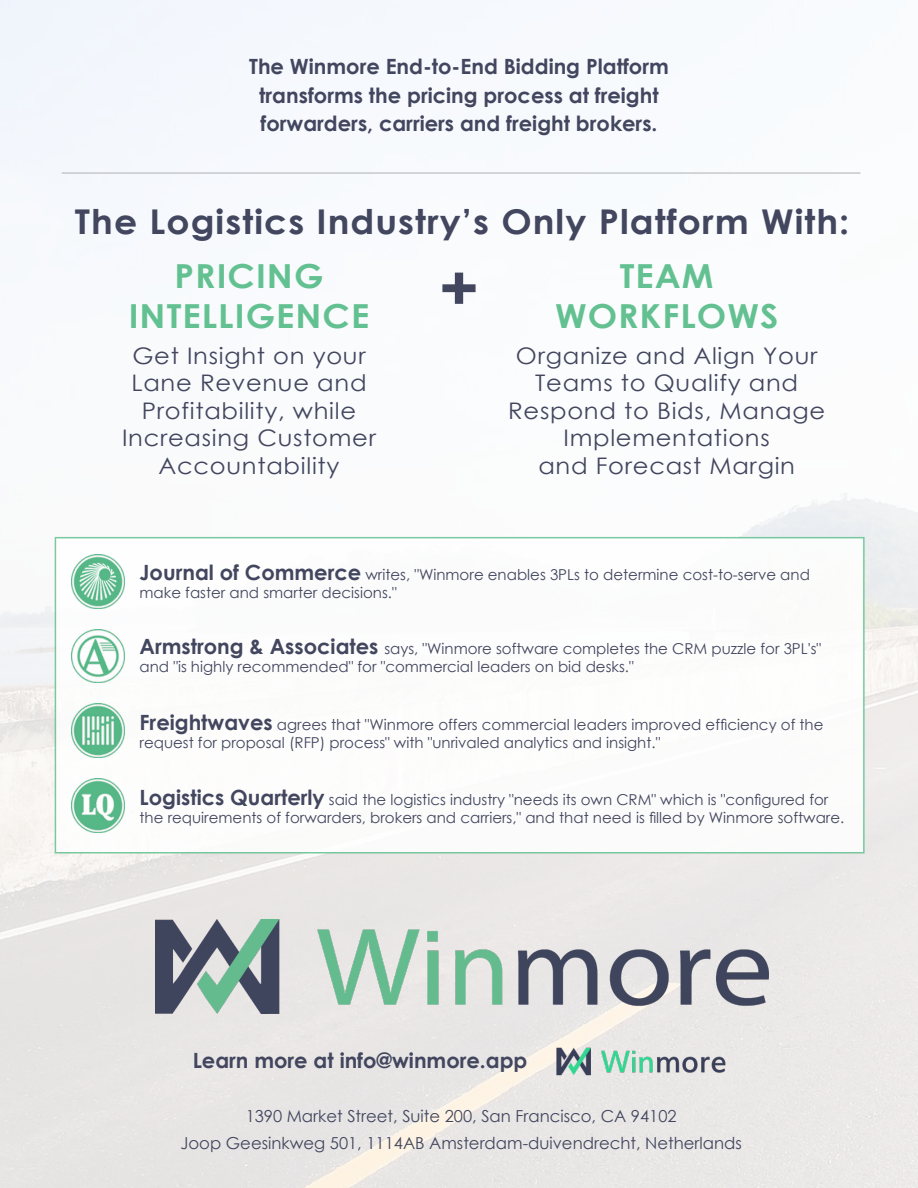
<style>
.page{position:relative;width:918px;height:1188px;background:#fff}
.page>*{position:absolute;margin:0;border:0;box-sizing:border-box;transform-origin:0 0}
.t1{font:700 64.05px "Century Gothic";color:#42465e;scale:1.06 1}
.t2{font:700 34.05px "Century Gothic";letter-spacing:.03em;color:#42465e;scale:1.06 1}
.t3{font:700 33.15px/39.8px "Century Gothic";letter-spacing:.03em;color:#63c191;text-align:center;scale:1.06 1}
.t4{font:22.8px/27.5px "Century Gothic";letter-spacing:.03em;color:#42465e;text-align:center;scale:1.06 1}
.t5{font:700 21px "Century Gothic";color:#42465e}
.t6{font:16.5px "Century Gothic";color:#42465e}
.t7{font:15px/18px "Century Gothic";color:#42465e}
.s1{font-weight:700;font-size:21px}
</style>
<div class="page">
<img style="left:0;top:0;width:918px;height:1188px">
<img style="left:553px;top:1045px;width:179px;height:32px">
<hr style="left:62px;top:172px;width:799px;height:2px;background:#c7c8ca">
<img style="left:156px;top:919px;width:613px;height:95px">
<div style="left:55px;top:537px;width:810px;height:317px;background:#fff;border:2px solid #63c191"></div>
<img style="left:71px;top:629px;width:54px;height:54px">
<img style="left:71px;top:554px;width:54px;height:54px">
<img style="left:71px;top:704px;width:54px;height:53px">
<img style="left:71px;top:779px;width:54px;height:53px">
<p class="t5" style="left:249px;top:51px;width:421px">The Winmore End-to-End Bidding Platform</p>
<p class="t5" style="left:259px;top:79px;width:401px">transforms the pricing process at freight</p>
<p class="t5" style="left:261px;top:108px;width:398px">forwarders, carriers and freight brokers.</p>
<p class="t2" style="left:75px;top:196px;width:732px">The Logistics Industry’s Only Platform With:</p>
<p class="t3" style="left:129px;top:255px;width:228px">PRICING<br>INTELLIGENCE</p>
<p class="t4" style="left:122px;top:342px;width:241px">Get Insight on your<br>Lane Revenue and<br>Profitability, while<br>Increasing Customer<br>Accountability</p>
<p class="t1" style="left:439px;top:239px;width:40px">+</p>
<p class="t3" style="left:555px;top:255px;width:212px">TEAM<br>WORKFLOWS</p>
<p class="t4" style="left:508px;top:342px;width:301px">Organize and Align Your<br>Teams to Qualify and<br>Respond to Bids, Manage<br>Implementations<br>and Forecast Margin</p>
<p class="t7" style="left:140px;top:566px;width:672px"><span class="s1">Journal of Commerce</span> writes, "Winmore enables 3PLs to determine cost-to-serve and make faster and smarter decisions."</p>
<p class="t7" style="left:140px;top:639px;width:683px"><span class="s1">Armstrong &amp; Associates</span> says, "Winmore software completes the CRM puzzle for 3PL's" and "is highly recommended" for "commercial leaders on bid desks."</p>
<p class="t7" style="left:140px;top:716px;width:685px"><span class="s1">Freightwaves</span> agrees that "Winmore offers commercial leaders improved efficiency of the request for proposal (RFP) process" with "unrivaled analytics and insight."</p>
<p class="t7" style="left:140px;top:790px;width:706px"><span class="s1">Logistics Quarterly</span> said the logistics industry "needs its own CRM" which is "configured for the requirements of forwarders, brokers and carriers," and that need is filled by Winmore software.</p>
<p class="t5" style="left:193px;top:1045px;width:336px">Learn more at info@winmore.app</p>
<p class="t6" style="left:246px;top:1105px;width:432px">1390 Market Street, Suite 200, San Francisco, CA 94102</p>
<p class="t6" style="left:181px;top:1131px;width:563px">Joop Geesinkweg 501, 1114AB Amsterdam-duivendrecht, Netherlands</p>
</div>
